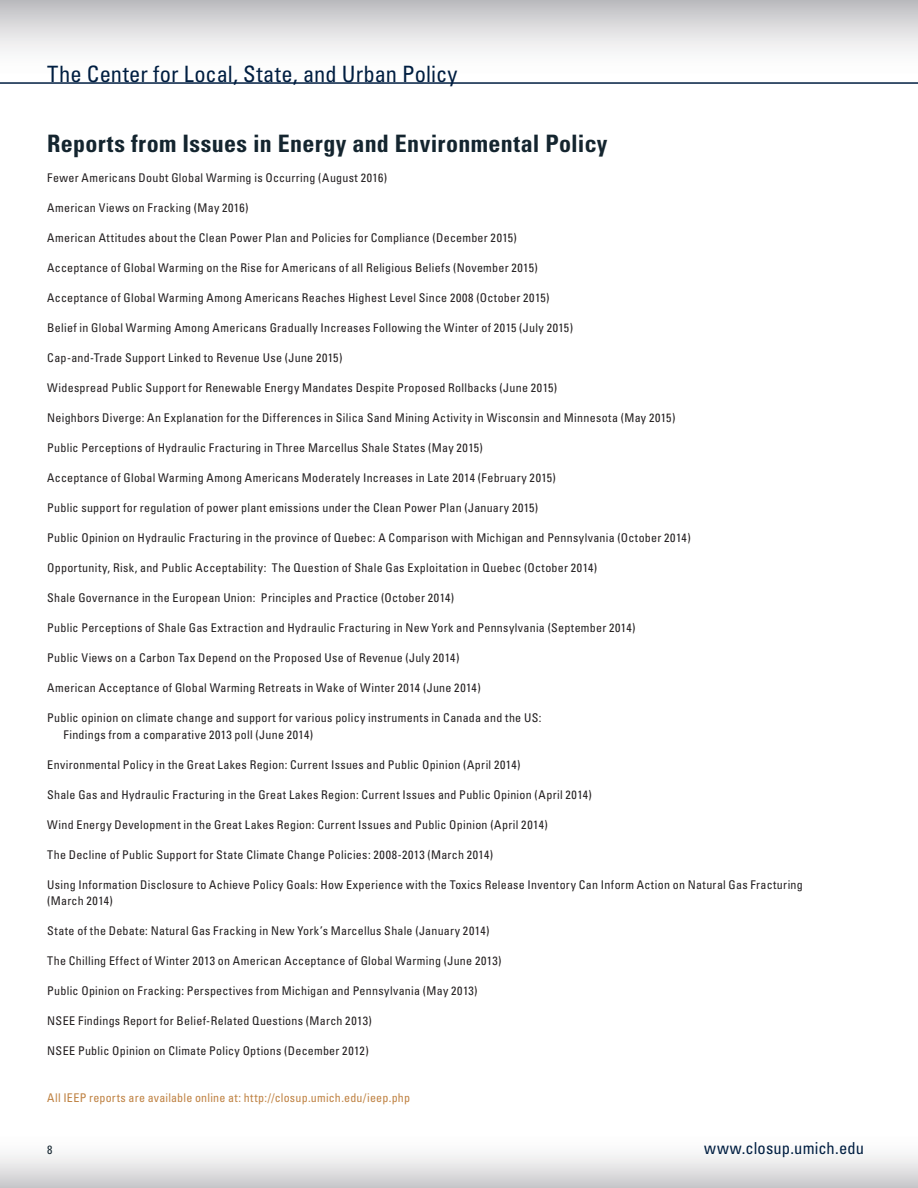
<style>
.page{position:relative;width:918px;height:1188px;background:#fff}
.page>*{position:absolute;margin:0;border:0;box-sizing:border-box;transform-origin:0 0}
.sub_title{font:700 condensed 24px "Univers LT Std";letter-spacing:.015em;color:#14252f}
.t1{font:condensed 22.5px "Univers LT Std";letter-spacing:.005em;color:#001e41}
.t2{font:condensed 16.5px "Univers LT Std";letter-spacing:.01em;color:#001e41}
.callout_-_dark_orang{font:condensed 12px/16.5px "Univers LT Std";letter-spacing:.025em;color:#231f20}
.callout_-_dark_orang-2{font:condensed 12px "Univers LT Std";letter-spacing:.02em;color:#bf8243}
.t3{font:condensed 12px "Univers LT Std";color:#14252f}
</style>
<div class="page">
<div style="left:0;top:1127px;width:918px;height:61px;background:linear-gradient(to bottom,#fff,#cfcfd1)"></div>
<div style="left:0;top:0;width:918px;height:84px;background:linear-gradient(to bottom,#c3c3c6,#fff)"></div>
<hr style="left:0;top:82px;width:918px;height:2px;background:#001e41">
<h2 class="t1" style="left:47px;top:59px;width:412px">The Center for Local, State, and Urban Policy</h2>
<p class="sub_title" style="left:47px;top:129px;width:562px">Reports from Issues in Energy and Environmental Policy</p>
<p class="callout_-_dark_orang" style="left:47px;top:170px;width:341px">Fewer Americans Doubt Global Warming is Occurring (August 2016)</p>
<p class="callout_-_dark_orang" style="left:47px;top:200px;width:203px">American Views on Fracking (May 2016)</p>
<p class="callout_-_dark_orang" style="left:47px;top:230px;width:471px">American Attitudes about the Clean Power Plan and Policies for Compliance (December 2015)</p>
<p class="callout_-_dark_orang" style="left:47px;top:260px;width:492px">Acceptance of Global Warming on the Rise for Americans of all Religious Beliefs (November 2015)</p>
<p class="callout_-_dark_orang" style="left:47px;top:290px;width:504px">Acceptance of Global Warming Among Americans Reaches Highest Level Since 2008 (October 2015)</p>
<p class="callout_-_dark_orang" style="left:47px;top:320px;width:527px">Belief in Global Warming Among Americans Gradually Increases Following the Winter of 2015 (July 2015)</p>
<p class="callout_-_dark_orang" style="left:47px;top:350px;width:297px">Cap-and-Trade Support Linked to Revenue Use (June 2015)</p>
<p class="callout_-_dark_orang" style="left:47px;top:380px;width:511px">Widespread Public Support for Renewable Energy Mandates Despite Proposed Rollbacks (June 2015)</p>
<p class="callout_-_dark_orang" style="left:47px;top:410px;width:630px">Neighbors Diverge: An Explanation for the Differences in Silica Sand Mining Activity in Wisconsin and Minnesota (May 2015)</p>
<p class="callout_-_dark_orang" style="left:47px;top:440px;width:437px">Public Perceptions of Hydraulic Fracturing in Three Marcellus Shale States (May 2015)</p>
<p class="callout_-_dark_orang" style="left:47px;top:470px;width:510px">Acceptance of Global Warming Among Americans Moderately Increases in Late 2014 (February 2015)</p>
<p class="callout_-_dark_orang" style="left:47px;top:500px;width:493px">Public support for regulation of power plant emissions under the Clean Power Plan (January 2015)</p>
<p class="callout_-_dark_orang" style="left:47px;top:530px;width:645px">Public Opinion on Hydraulic Fracturing in the province of Quebec: A Comparison with Michigan and Pennsylvania (October 2014)</p>
<p class="callout_-_dark_orang" style="left:47px;top:560px;width:552px">Opportunity, Risk, and Public Acceptability: The Question of Shale Gas Exploitation in Quebec (October 2014)</p>
<p class="callout_-_dark_orang" style="left:47px;top:590px;width:409px">Shale Governance in the European Union: Principles and Practice (October 2014)</p>
<p class="callout_-_dark_orang" style="left:47px;top:620px;width:590px">Public Perceptions of Shale Gas Extraction and Hydraulic Fracturing in New York and Pennsylvania (September 2014)</p>
<p class="callout_-_dark_orang" style="left:47px;top:650px;width:414px">Public Views on a Carbon Tax Depend on the Proposed Use of Revenue (July 2014)</p>
<p class="callout_-_dark_orang" style="left:47px;top:680px;width:435px">American Acceptance of Global Warming Retreats in Wake of Winter 2014 (June 2014)</p>
<p class="callout_-_dark_orang" style="left:63px;top:710px;width:480px;text-indent:-16px">Public opinion on climate change and support for various policy instruments in Canada and the US:<br>Findings from a comparative 2013 poll (June 2014)</p>
<p class="callout_-_dark_orang" style="left:47px;top:756px;width:475px">Environmental Policy in the Great Lakes Region: Current Issues and Public Opinion (April 2014)</p>
<p class="callout_-_dark_orang" style="left:47px;top:786px;width:546px">Shale Gas and Hydraulic Fracturing in the Great Lakes Region: Current Issues and Public Opinion (April 2014)</p>
<p class="callout_-_dark_orang" style="left:47px;top:816px;width:502px">Wind Energy Development in the Great Lakes Region: Current Issues and Public Opinion (April 2014)</p>
<p class="callout_-_dark_orang" style="left:47px;top:846px;width:447px">The Decline of Public Support for State Climate Change Policies: 2008-2013 (March 2014)</p>
<p class="callout_-_dark_orang" style="left:47px;top:876px;width:757px">Using Information Disclosure to Achieve Policy Goals: How Experience with the Toxics Release Inventory Can Inform Action on Natural Gas Fracturing (March 2014)</p>
<p class="callout_-_dark_orang" style="left:47px;top:923px;width:444px">State of the Debate: Natural Gas Fracking in New York’s Marcellus Shale (January 2014)</p>
<p class="callout_-_dark_orang" style="left:47px;top:953px;width:456px">The Chilling Effect of Winter 2013 on American Acceptance of Global Warming (June 2013)</p>
<p class="callout_-_dark_orang" style="left:47px;top:983px;width:432px">Public Opinion on Fracking: Perspectives from Michigan and Pennsylvania (May 2013)</p>
<p class="callout_-_dark_orang" style="left:47px;top:1013px;width:326px">NSEE Findings Report for Belief-Related Questions (March 2013)</p>
<p class="callout_-_dark_orang" style="left:47px;top:1043px;width:323px">NSEE Public Opinion on Climate Policy Options (December 2012)</p>
<p class="callout_-_dark_orang-2" style="left:47px;top:1090px;width:364px">All IEEP reports are available online at: http://closup.umich.edu/ieep.php</p>
<p class="t3" style="left:47px;top:1142px;width:7px">8</p>
<h3 class="t2" style="left:704px;top:1138px;width:161px">www.closup.umich.edu</h3>
</div>
